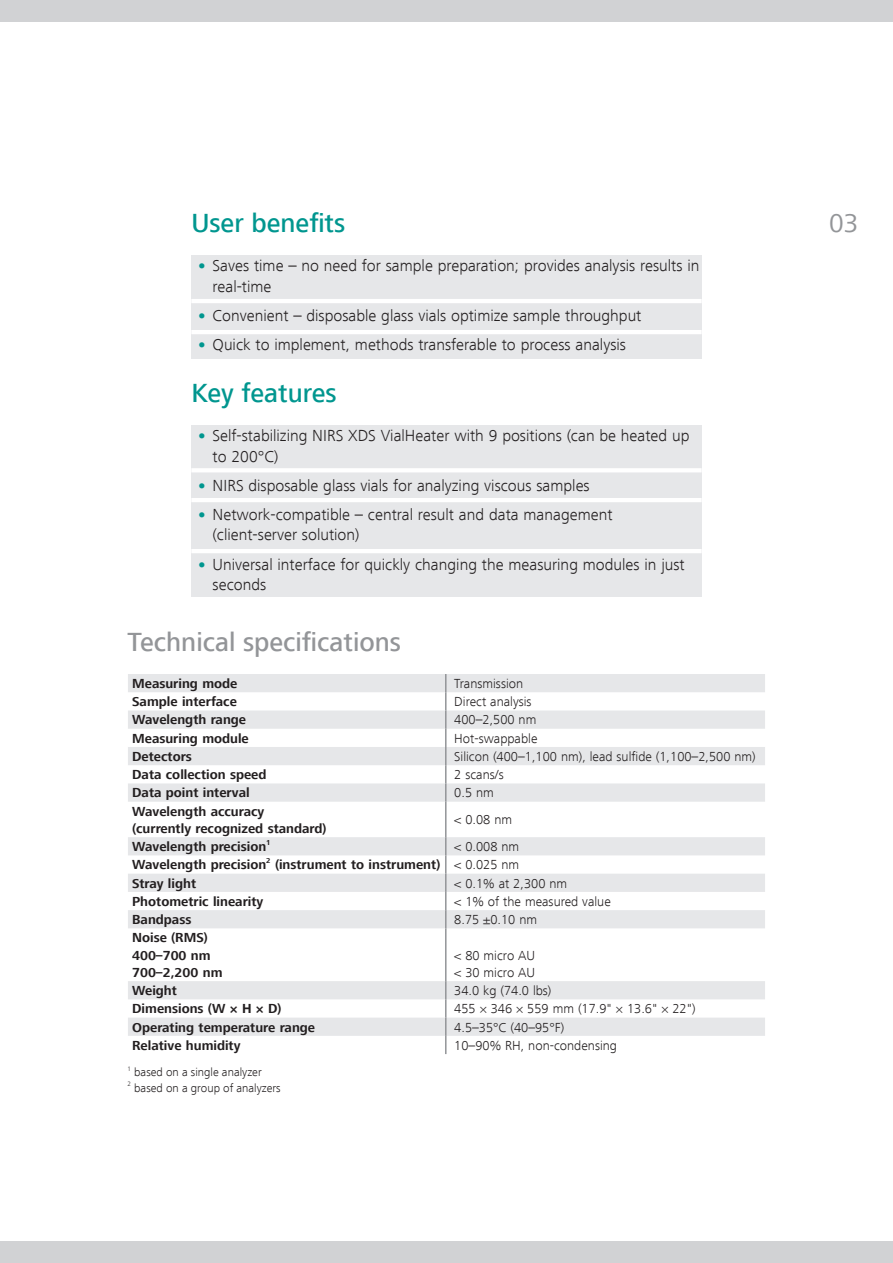
<style>
.page{position:relative;width:893px;height:1263px;background:#fff}
.page>*{position:absolute;margin:0;border:0;box-sizing:border-box;transform-origin:0 0}
.t1{font:500 27px "Frutiger Next LT";color:#939598}
.t2{font:500 27px "Frutiger Next LT";color:#00968f}
.t3{font:27px "Frutiger Next LT";color:#939598}
.t4{font:300 16.5px/20.2px "Frutiger Next LT";color:#231f20}
.t5{font:700 13.5px/17.2px "Frutiger Next LT";color:#231f20}
.t6{font:300 13.5px/17.2px "Frutiger Next LT";color:#231f20}
.t7{font:300 12px/15.8px "Frutiger Next LT";color:#231f20}
.t8{font:700 7.35px "Frutiger Next LT";color:#231f20}
.s1{font-weight:800;color:#00968f}
.s2{font-weight:300}
</style>
<div class="page">
<div style="left:0;top:0;width:893px;height:21px;background:#d1d2d4"></div>
<div style="left:0;top:1242px;width:893px;height:21px;background:#d1d2d4"></div>
<svg style="left:128px;top:674px;width:637px;height:362px"></svg>
<svg style="left:445px;top:674px;width:2px;height:128px"></svg>
<hr style="left:445px;top:802px;width:2px;height:35px;background:#939598">
<svg style="left:445px;top:837px;width:2px;height:91px"></svg>
<hr style="left:445px;top:928px;width:2px;height:53px;background:#939598">
<svg style="left:445px;top:981px;width:2px;height:73px"></svg>
<div style="left:191px;top:425px;width:511px;height:172px;background:#e6e7e9"></div>
<hr style="left:191px;top:468px;width:511px;height:4px;background:#fff">
<hr style="left:191px;top:549px;width:511px;height:4px;background:#fff">
<div style="left:191px;top:255px;width:511px;height:103px;background:#e6e7e9"></div>
<hr style="left:191px;top:299px;width:511px;height:4px;background:#fff">
<hr style="left:191px;top:330px;width:511px;height:4px;background:#fff">
<hr style="left:191px;top:498px;width:511px;height:4px;background:#fff">
<h1 class="t2" style="left:191px;top:208px;width:155px">User benefits</h1>
<p class="t4" style="left:213px;top:256px;width:488px;text-indent:-16px"><span class="s1">•</span> Saves time – no need for sample preparation; provides analysis results in real-time</p>
<p class="t4" style="left:197px;top:305px;width:446px"><span class="s1">•</span> Convenient – disposable glass vials optimize sample throughput</p>
<p class="t4" style="left:197px;top:334px;width:431px"><span class="s1">•</span> Quick to implement, methods transferable to process analysis</p>
<h1 class="t2" style="left:191px;top:378px;width:147px">Key features</h1>
<p class="t4" style="left:213px;top:426px;width:478px;text-indent:-16px"><span class="s1">•</span> Self-stabilizing NIRS XDS VialHeater with 9 positions (can be heated up to 200°C)</p>
<p class="t4" style="left:197px;top:475px;width:394px"><span class="s1">•</span> NIRS disposable glass vials for analyzing viscous samples</p>
<p class="t4" style="left:213px;top:505px;width:401px;text-indent:-16px"><span class="s1">•</span> Network-compatible – central result and data management (client-server solution)</p>
<p class="t4" style="left:213px;top:554px;width:474px;text-indent:-16px"><span class="s1">•</span> Universal interface for quickly changing the measuring modules in just seconds</p>
<h1 class="t1" style="left:128px;top:627px;width:275px">Technical specifications</h1>
<p class="t5" style="left:132px;top:675px;width:107px">Measuring mode</p>
<p class="t6" style="left:454px;top:675px;width:70px">Transmission</p>
<p class="t5" style="left:132px;top:693px;width:106px">Sample interface</p>
<p class="t6" style="left:454px;top:693px;width:79px">Direct analysis</p>
<p class="t5" style="left:132px;top:711px;width:115px">Wavelength range</p>
<p class="t6" style="left:454px;top:711px;width:84px">400–2,500 nm</p>
<p class="t5" style="left:132px;top:730px;width:118px">Measuring module</p>
<p class="t6" style="left:454px;top:730px;width:85px">Hot-swappable</p>
<p class="t5" style="left:132px;top:748px;width:61px">Detectors</p>
<p class="t6" style="left:454px;top:748px;width:303px">Silicon (400–1,100 nm), lead sulfide (1,100–2,500 nm)</p>
<p class="t5" style="left:132px;top:766px;width:136px">Data collection speed</p>
<p class="t6" style="left:454px;top:766px;width:51px">2 scans/s</p>
<p class="t5" style="left:132px;top:784px;width:119px">Data point interval</p>
<p class="t6" style="left:454px;top:784px;width:41px">0.5 nm</p>
<p class="t5" style="left:132px;top:802px;width:196px">Wavelength accuracy (currently recognized standard)</p>
<p class="t6" style="left:454px;top:811px;width:59px">&lt; 0.08 nm</p>
<p class="t5" style="left:132px;top:838px;width:136px">Wavelength precision</p>
<p class="t8" style="left:266px;top:838px;width:6px">1</p>
<p class="t5" style="left:132px;top:837px;width:389px;line-height:18.3px;text-align:justify;text-indent:322px"><span class="s2">&lt; 0.008 nm </span>Wavelength precision<sup>2</sup> (instrument to instrument) <span class="s2">&lt; 0.025 nm </span>Stray light</p>
<p class="t6" style="left:454px;top:874px;width:114px">&lt; 0.1% at 2,300 nm</p>
<p class="t5" style="left:132px;top:893px;width:133px">Photometric linearity</p>
<p class="t6" style="left:454px;top:893px;width:158px">&lt; 1% of the measured value</p>
<p class="t5" style="left:132px;top:911px;width:61px">Bandpass</p>
<p class="t6" style="left:454px;top:911px;width:84px">8.75 ±0.10 nm</p>
<p class="t5" style="left:132px;top:929px;width:92px">Noise (RMS)<br>400–700 nm<br>700–2,200 nm</p>
<p class="t6" style="left:454px;top:946px;width:82px">&lt; 80 micro AU &lt; 30 micro AU</p>
<p class="t5" style="left:132px;top:982px;width:46px">Weight</p>
<p class="t6" style="left:454px;top:982px;width:99px">34.0 kg (74.0 lbs)</p>
<p class="t5" style="left:132px;top:1000px;width:151px">Dimensions (W × H × D)</p>
<p class="t6" style="left:454px;top:1000px;width:243px">455 × 346 × 559 mm (17.9" × 13.6" × 22")</p>
<p class="t5" style="left:132px;top:1018px;width:184px">Operating temperature range</p>
<p class="t6" style="left:454px;top:1018px;width:111px">4.5–35°C (40–95°F)</p>
<p class="t5" style="left:132px;top:1037px;width:110px">Relative humidity</p>
<p class="t6" style="left:454px;top:1037px;width:164px">10–90% RH, non-condensing</p>
<p class="t7" style="left:128px;top:1064px;width:155px"><sup>1</sup> based on a single analyzer<br><sup>2</sup> based on a group of analyzers</p>
<h1 class="t3" style="left:829px;top:208px;width:31px">03</h1>
</div>
